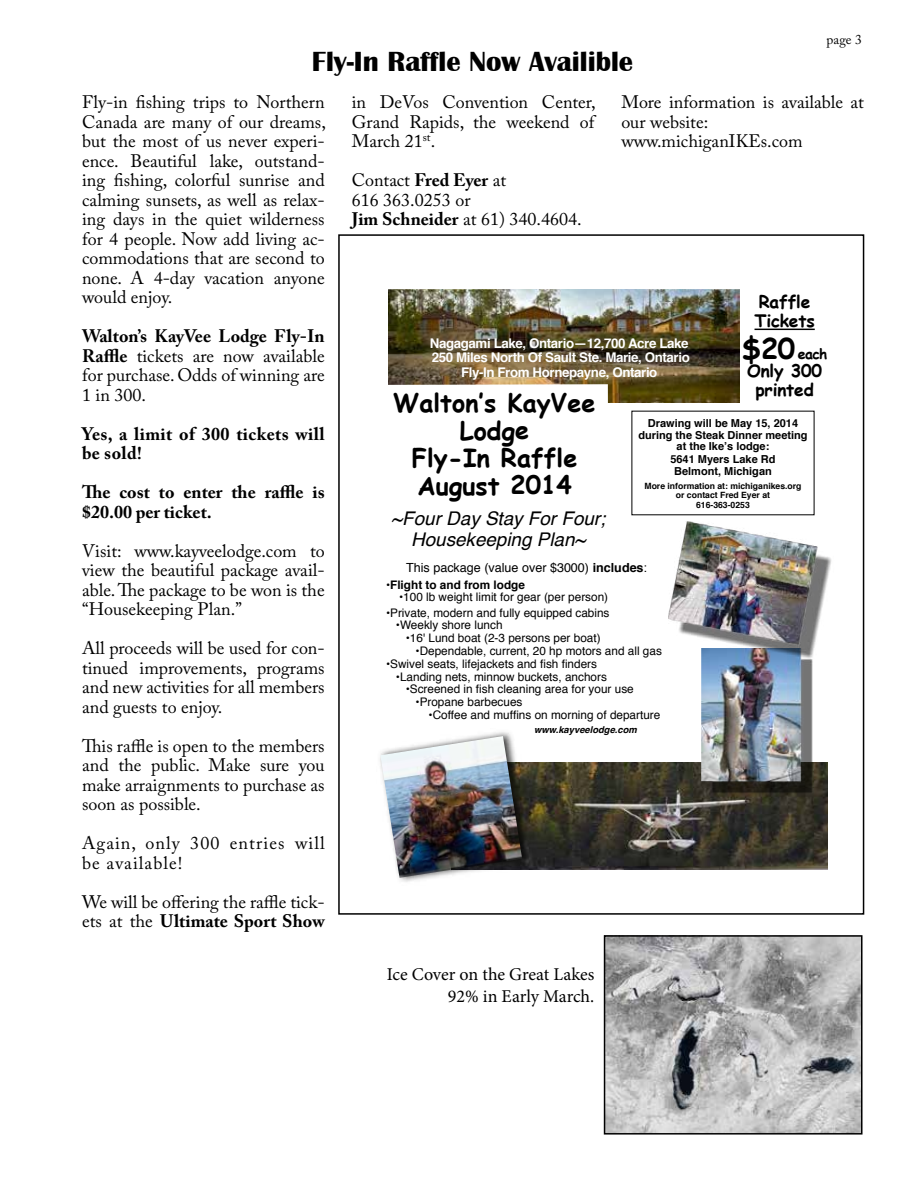
<style>
.page{position:relative;width:918px;height:1188px;background:#fff}
.page>*{position:absolute;margin:0;border:0;box-sizing:border-box;transform-origin:0 0}
.t1{font:700 28.5px "Britannic";color:#000}
.t2{font:700 25.2px/27.5px "Comic Sans MS";letter-spacing:-.005em;color:#000;text-align:center}
.t3{font:italic 18.9px/21.1px "Helvetica";color:#000;text-align:center}
.t4{font:18px/19.5px "Adobe Caslon Pro";color:#000;text-align:justify}
.t5{font:700 18px/19.5px "Adobe Caslon Pro";letter-spacing:.005em;color:#000}
.t6{font:18px/21.6px "Minion Pro";letter-spacing:-.005em;color:#000;text-align:right}
.t7{font:18px/19.5px "Adobe Caslon Pro";letter-spacing:.06em;color:#000}
.t8{font:700 17.25px/18.9px "Comic Sans MS";letter-spacing:-.01em;color:#000}
.t9{font:700 14.1px "Comic Sans MS";color:#000}
.t10{font:13.5px "Adobe Caslon Pro";color:#000}
.t11{font:700 13.35px/14.1px "Helvetica";letter-spacing:-.03em;color:#fff;text-align:center}
.t12{font:12.6px "Helvetica";color:#000}
.t13{font:11.85px "Helvetica";color:#000}
.t14{font:700 11.85px "Helvetica";color:#000}
.t15{font:700 10.95px/12px "Helvetica";color:#000;text-align:center}
.t16{font:italic 700 9.45px "Helvetica";color:#000}
.t17{font:700 8.7px/9.4px "Helvetica";color:#000;text-align:center}
.s1{font-weight:700}
.s2{font-size:28.2px}
</style>
<div class="page">
<img style="left:388px;top:289px;width:351px;height:114px">
<img style="left:535px;top:763px;width:292px;height:107px">
<hr style="left:755px;top:329px;width:60px;height:1px;background:#000">
<img style="left:701px;top:662px;width:114px;height:132px">
<img style="left:399px;top:732px;width:136px;height:150px">
<img style="left:380px;top:736px;width:142px;height:142px">
<svg style="left:388px;top:384px;width:220px;height:19px"></svg>
<img style="left:668px;top:521px;width:164px;height:141px">
<div style="left:338px;top:234px;width:526px;height:681px;border:2px solid #000"></div>
<img style="left:607px;top:938px;width:253px;height:194px">
<div style="left:604px;top:935px;width:259px;height:200px;border:2px solid #000"></div>
<h1 class="t1" style="left:312px;top:46px;width:323px">Fly-In Raffle Now Availible</h1>
<p class="t10" style="left:827px;top:31px;width:37px">page 3</p>
<p class="t4" style="left:82px;top:92px;width:245px">Fly-in fishing trips to Northern Canada are many of our dreams, but the most of us never experi&shy;ence. Beautiful lake, outstand&shy;ing fishing, colorful sunrise and calming sunsets, as well as relax&shy;ing days in the quiet wilderness for 4 people. Now add living ac&shy;commodations that are second to none. A 4-day vacation anyone would enjoy.</p>
<p class="t4" style="left:82px;top:326px;width:244px"><span class="s1">Walton’s KayVee Lodge Fly-In Raffle</span> tickets are now available for purchase. Odds of winning are 1 in 300.</p>
<p class="t5" style="left:82px;top:424px;width:244px">Yes, a limit of 300 tickets will be sold!</p>
<p class="t5" style="left:82px;top:482px;width:244px">The cost to enter the raffle is $20.00 per ticket.</p>
<p class="t4" style="left:82px;top:541px;width:244px">Visit: www.kayveelodge.com to view the beautiful package avail&shy;able. The package to be won is the “Housekeeping Plan.”</p>
<p class="t4" style="left:82px;top:638px;width:244px">All proceeds will be used for con&shy;tinued improvements, programs and new activities for all members and guests to enjoy.</p>
<p class="t4" style="left:82px;top:736px;width:244px">This raffle is open to the members and the public. Make sure you make arraignments to purchase as soon as possible.</p>
<p class="t7" style="left:82px;top:833px;width:244px">Again, only 300 entries will be available!</p>
<p class="t4" style="left:82px;top:892px;width:244px">We will be offering the raffle tick&shy;ets at the <span class="s1">Ultimate Sport Show</span></p>
<p class="t4" style="left:352px;top:92px;width:245px">in DeVos Convention Center, Grand Rapids, the weekend of March 21<sup>st</sup>.</p>
<p class="t4" style="left:352px;top:170px;width:232px;text-align:left">Contact <span class="s1">Fred Eyer</span> at<br>616 363.0253 or<br><span class="s1">Jim Schneider</span> at 61) 340.4604.</p>
<p class="t4" style="left:621px;top:92px;width:244px;text-align:left">More information is available at our website: www.michiganIKEs.com</p>
<p class="t8" style="left:755px;top:292px;width:62px">Raffle<br>Tickets</p>
<p class="t9" style="left:742px;top:343px;width:87px"><span class="s2">$20</span> each</p>
<p class="t8" style="left:747px;top:361px;width:76px;text-align:center">Only 300 printed</p>
<p class="t15" style="left:638px;top:417px;width:171px">Drawing will be May 15, 2014 during the Steak Dinner meeting at the Ikeʼs lodge:<br>5641 Myers Lake Rd<br>Belmont, Michigan</p>
<p class="t17" style="left:645px;top:481px;width:158px">More information at: michiganikes.org or contact Fred Eyer at<br>616-363-0253</p>
<p class="t11" style="left:430px;top:337px;width:262px">Nagagami Lake, Ontario—12,700 Acre Lake<br>250 Miles North Of Sault Ste. Marie, Ontario<br>Fly-In From Hornepayne, Ontario</p>
<h2 class="t2" style="left:393px;top:388px;width:204px">Walton’s KayVee<br>Lodge<br>Fly-In Raffle<br>August 2014</h2>
<p class="t3" style="left:391px;top:508px;width:216px">~Four Day Stay For Four;<br>Housekeeping Plan~</p>
<p class="t12" style="left:406px;top:558px;width:242px">This package (value over $3000) <span class="s1">includes</span>:</p>
<p class="t14" style="left:386px;top:575px;width:140px">•Flight to and from lodge</p>
<p class="t13" style="left:399px;top:588px;width:211px">•100 lb weight limit for gear (per person)</p>
<p class="t13" style="left:386px;top:604px;width:225px">•Private, modern and fully equipped cabins</p>
<p class="t13" style="left:396px;top:616px;width:108px">•Weekly shore lunch</p>
<p class="t13" style="left:406px;top:629px;width:196px">•16' Lund boat (2-3 persons per boat)</p>
<p class="t13" style="left:416px;top:642px;width:248px">•Dependable, current, 20 hp motors and all gas</p>
<p class="t13" style="left:386px;top:655px;width:213px">•Swivel seats, lifejackets and fish finders</p>
<p class="t13" style="left:396px;top:667px;width:213px">•Landing nets, minnow buckets, anchors</p>
<p class="t13" style="left:406px;top:680px;width:230px">•Screened in fish cleaning area for your use</p>
<p class="t13" style="left:416px;top:692px;width:108px">•Propane barbecues</p>
<p class="t13" style="left:429px;top:706px;width:233px">•Coffee and muffins on morning of departure</p>
<p class="t16" style="left:534px;top:722px;width:104px">www.kayveelodge.com</p>
<p class="t6" style="left:387px;top:963px;width:209px">Ice Cover on the Great Lakes<br>92% in Early March.</p>
</div>
